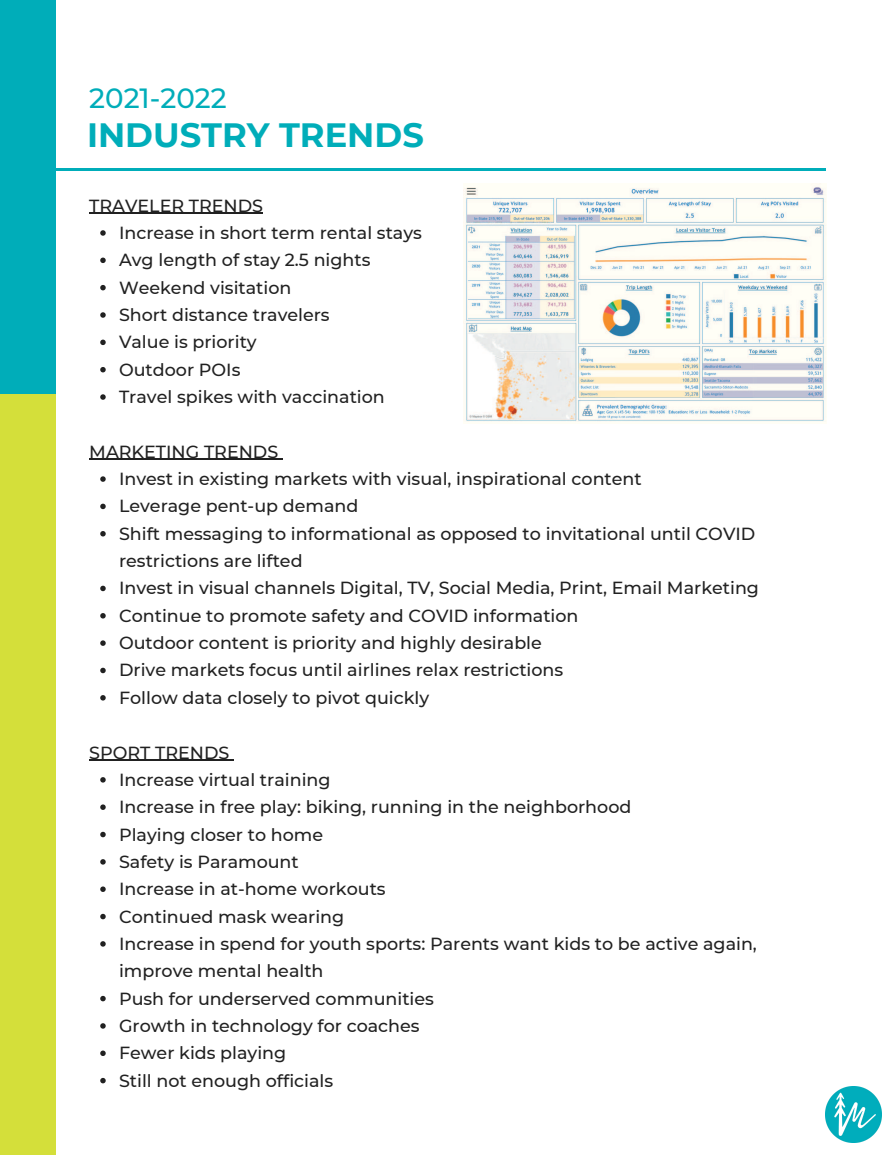
<style>
.page{position:relative;width:893px;height:1155px;background:#fff}
.page>*{position:absolute;margin:0;border:0;box-sizing:border-box;transform-origin:0 0}
.t1{font:700 33.75px "Montserrat";color:#00adb9}
.t2{font:500 27.75px "Montserrat";color:#00adb9}
.t3{font:500 17.55px/27.3px "Montserrat";color:#212121}
</style>
<div class="page">
<hr style="left:55px;top:168px;width:770px;height:2px;background:#00adb9">
<div style="left:0;top:0;width:55px;height:395px;background:#00adb9"></div>
<div style="left:0;top:395px;width:55px;height:760px;background:#d4df3a"></div>
<img style="left:464px;top:183px;width:362px;height:239px">
<svg style="left:100px;top:230px;width:6px;height:6px"></svg>
<svg style="left:100px;top:258px;width:6px;height:5px"></svg>
<svg style="left:100px;top:285px;width:6px;height:5px"></svg>
<svg style="left:100px;top:312px;width:6px;height:6px"></svg>
<svg style="left:100px;top:340px;width:6px;height:5px"></svg>
<svg style="left:100px;top:367px;width:6px;height:5px"></svg>
<svg style="left:100px;top:394px;width:6px;height:6px"></svg>
<svg style="left:100px;top:476px;width:6px;height:6px"></svg>
<svg style="left:100px;top:504px;width:6px;height:5px"></svg>
<svg style="left:100px;top:531px;width:6px;height:5px"></svg>
<svg style="left:100px;top:586px;width:6px;height:5px"></svg>
<svg style="left:100px;top:613px;width:6px;height:6px"></svg>
<svg style="left:100px;top:640px;width:6px;height:6px"></svg>
<svg style="left:100px;top:668px;width:6px;height:5px"></svg>
<svg style="left:100px;top:695px;width:6px;height:6px"></svg>
<svg style="left:100px;top:777px;width:6px;height:6px"></svg>
<svg style="left:100px;top:804px;width:6px;height:6px"></svg>
<svg style="left:100px;top:832px;width:6px;height:5px"></svg>
<svg style="left:100px;top:859px;width:6px;height:6px"></svg>
<svg style="left:100px;top:886px;width:6px;height:6px"></svg>
<svg style="left:100px;top:914px;width:6px;height:5px"></svg>
<svg style="left:100px;top:941px;width:6px;height:6px"></svg>
<svg style="left:100px;top:996px;width:6px;height:5px"></svg>
<svg style="left:100px;top:1023px;width:6px;height:6px"></svg>
<svg style="left:100px;top:1051px;width:6px;height:5px"></svg>
<svg style="left:100px;top:1078px;width:6px;height:5px"></svg>
<hr style="left:89px;top:213px;width:174px;height:1px;background:#212121">
<hr style="left:89px;top:459px;width:189px;height:1px;background:#212121">
<hr style="left:89px;top:760px;width:140px;height:1px;background:#212121">
<img style="left:826px;top:1086px;width:55px;height:56px">
<h2 class="t2" style="left:89px;top:79px;width:139px">2021-2022</h2>
<h1 class="t1" style="left:87px;top:110px;width:338px">INDUSTRY TRENDS</h1>
<p class="t3" style="left:89px;top:191px;width:175px">TRAVELER TRENDS</p>
<p class="t3" style="left:119px;top:218px;width:304px">Increase in short term rental stays<br>Avg length of stay 2.5 nights<br>Weekend visitation<br>Short distance travelers<br>Value is priority<br>Outdoor POIs<br>Travel spikes with vaccination</p>
<p class="t3" style="left:89px;top:437px;width:190px">MARKETING TRENDS</p>
<p class="t3" style="left:119px;top:465px;width:641px">Invest in existing markets with visual, inspirational content<br>Leverage pent-up demand<br>Shift messaging to informational as opposed to invitational until COVID restrictions are lifted<br>Invest in visual channels Digital, TV, Social Media, Print, Email Marketing Continue to promote safety and COVID information<br>Outdoor content is priority and highly desirable<br>Drive markets focus until airlines relax restrictions<br>Follow data closely to pivot quickly</p>
<p class="t3" style="left:89px;top:738px;width:142px">SPORT TRENDS</p>
<p class="t3" style="left:119px;top:765px;width:639px">Increase virtual training<br>Increase in free play: biking, running in the neighborhood<br>Playing closer to home<br>Safety is Paramount<br>Increase in at-home workouts<br>Continued mask wearing<br>Increase in spend for youth sports: Parents want kids to be active again, improve mental health<br>Push for underserved communities<br>Growth in technology for coaches<br>Fewer kids playing<br>Still not enough officials</p>
</div>
